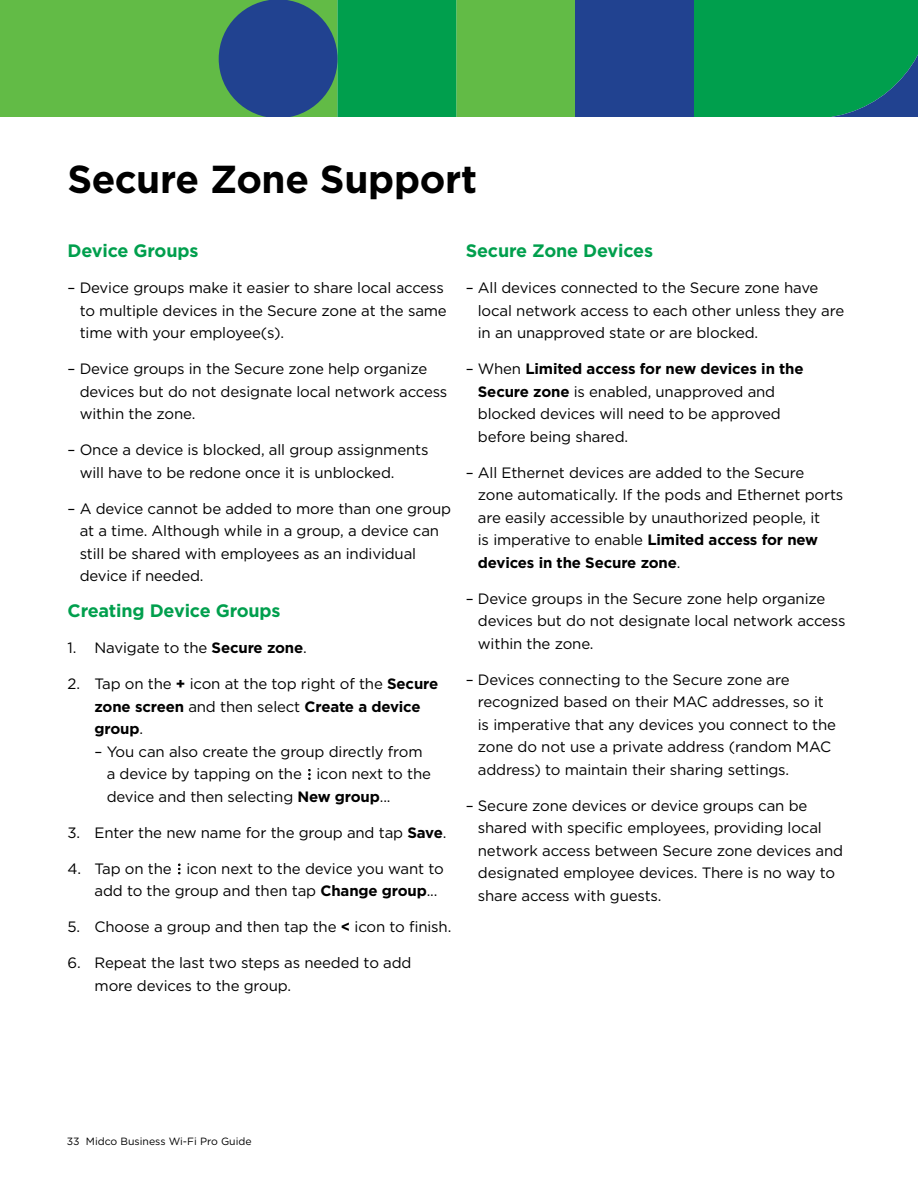
<style>
.page{position:relative;width:918px;height:1188px;background:#fff}
.page>*{position:absolute;margin:0;border:0;box-sizing:border-box;transform-origin:0 0}
.t1{font:700 39px "Gotham";letter-spacing:-.01em;color:#000}
.t2{font:700 18px "Gotham";letter-spacing:-.01em;color:#009f4d}
.t3{font:15px/22.5px "Gotham";letter-spacing:-.01em;color:#000}
.t4{font:10.5px "Gotham";color:#000}
.s1{font-weight:700}
</style>
<div class="page">
<div style="left:0;top:0;width:575px;height:117px;background:#62bb46"></div>
<div style="left:694px;top:0;width:224px;height:117px;background:#009f4d"></div>
<div style="left:575px;top:0;width:119px;height:117px;background:#214290"></div>
<svg style="left:219px;top:0;width:237px;height:117px;background:#177c67"></svg>
<h1 class="t1" style="left:68px;top:154px;width:411px">Secure Zone Support</h1>
<p class="t2" style="left:68px;top:239px;width:132px">Device Groups</p>
<p class="t3" style="left:80px;top:277px;width:369px;text-indent:-12px">– Device groups make it easier to share local access to multiple devices in the Secure zone at the same time with your employee(s).</p>
<p class="t3" style="left:80px;top:358px;width:369px;text-indent:-12px">– Device groups in the Secure zone help organize devices but do not designate local network access within the zone.</p>
<p class="t3" style="left:80px;top:439px;width:350px;text-indent:-12px">– Once a device is blocked, all group assignments will have to be redone once it is unblocked.</p>
<p class="t3" style="left:80px;top:497px;width:373px;text-indent:-12px">– A device cannot be added to more than one group at a time. Although while in a group, a device can still be shared with employees as an individual device if needed.</p>
<p class="t2" style="left:68px;top:599px;width:215px">Creating Device Groups</p>
<p class="t3" style="left:68px;top:637px;width:241px">1. Navigate to the <span class="s1">Secure zone</span>.</p>
<p class="t3" style="left:95px;top:673px;width:345px;text-indent:-27px">2. Tap on the <span class="s1">+</span> icon at the top right of the <span class="s1">Secure zone screen</span> and then select <span class="s1">Create a device group</span>.</p>
<p class="t3" style="left:107px;top:740px;width:326px;text-indent:-12px">– You can also create the group directly from a device by tapping on the ⋮ icon next to the device and then selecting <span class="s1">New group</span>...</p>
<p class="t3" style="left:68px;top:821px;width:380px">3. Enter the new name for the group and tap <span class="s1">Save</span>.</p>
<p class="t3" style="left:95px;top:857px;width:351px;text-indent:-27px">4. Tap on the ⋮ icon next to the device you want to add to the group and then tap <span class="s1">Change group</span>...</p>
<p class="t3" style="left:68px;top:916px;width:385px">5. Choose a group and then tap the <span class="s1">&lt;</span> icon to finish.</p>
<p class="t3" style="left:95px;top:952px;width:318px;text-indent:-27px">6. Repeat the last two steps as needed to add more devices to the group.</p>
<p class="t2" style="left:466px;top:239px;width:189px">Secure Zone Devices</p>
<p class="t3" style="left:478px;top:277px;width:368px;text-indent:-12px">– All devices connected to the Secure zone have local network access to each other unless they are in an unapproved state or are blocked.</p>
<p class="t3" style="left:478px;top:358px;width:327px;text-indent:-12px">– When <span class="s1">Limited access for new devices in the Secure zone</span> is enabled, unapproved and blocked devices will need to be approved before being shared.</p>
<p class="t3" style="left:478px;top:461px;width:367px;text-indent:-12px">– All Ethernet devices are added to the Secure zone automatically. If the pods and Ethernet ports are easily accessible by unauthorized people, it<br>is imperative to enable <span class="s1">Limited access for new devices in the Secure zone</span>.</p>
<p class="t3" style="left:478px;top:587px;width:369px;text-indent:-12px">– Device groups in the Secure zone help organize devices but do not designate local network access within the zone.</p>
<p class="t3" style="left:478px;top:668px;width:360px;text-indent:-12px">– Devices connecting to the Secure zone are recognized based on their MAC addresses, so it is imperative that any devices you connect to the zone do not use a private address (random MAC address) to maintain their sharing settings.</p>
<p class="t3" style="left:478px;top:794px;width:367px;text-indent:-12px">– Secure zone devices or device groups can be shared with specific employees, providing local network access between Secure zone devices and designated employee devices. There is no way to share access with guests.</p>
<p class="t4" style="left:67px;top:1135px;width:186px">33 Midco Business Wi-Fi Pro Guide</p>
</div>
